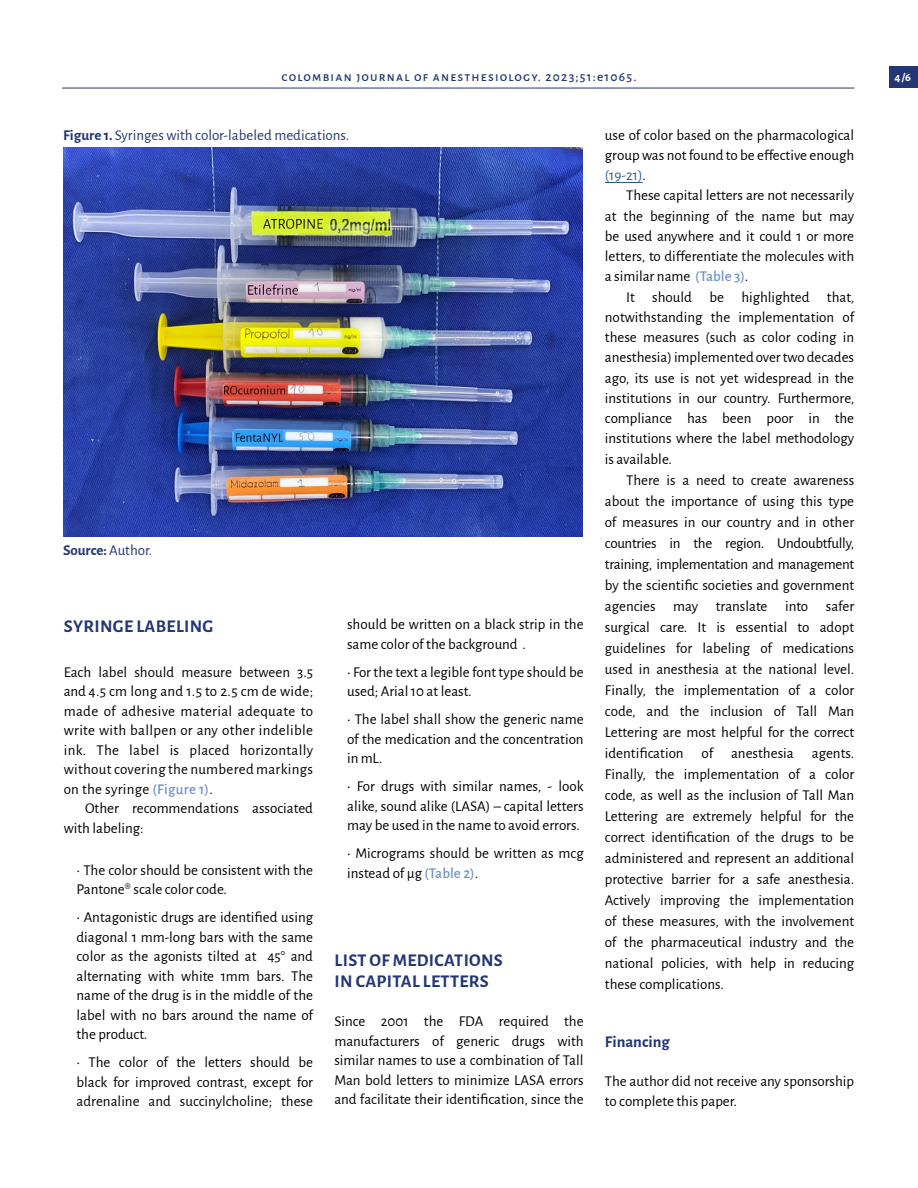
<style>
.page{position:relative;width:918px;height:1188px;background:#fff}
.page>*{position:absolute;margin:0;border:0;box-sizing:border-box;transform-origin:0 0}
.t1{font:700 18px/21px "Alegreya Sans";letter-spacing:.02em;color:#233774}
.t2{font:700 16.5px "Alegreya Sans";color:#233774}
.t3{font:15px/19.5px "Alegreya Sans";color:#000;text-align:justify}
.t4{font:15px "Alegreya Sans";color:#233774}
.t5{font:700 15px "Alegreya Sans";color:#233774}
.t6{font:500 13.5px "Alegreya Sans";letter-spacing:.09em;color:#233774}
.t7{font:700 12px "Alegreya Sans";color:#fff}
.s1{font-weight:700}
.s2{font-weight:400}
.s3{font-weight:500;color:#6d91ca}
.s4{color:#275b9b}
</style>
<div class="page">
<hr style="left:62px;top:88px;width:792px;height:1px;background:#233774">
<div style="left:889px;top:67px;width:29px;height:21px;background:#233774"></div>
<hr style="left:605px;top:182px;width:38px;height:1px;background:#275b9b">
<img style="left:64px;top:148px;width:518px;height:388px">
<p class="t6" style="left:281px;top:67px;width:357px">colombian journal of anesthesiology. 2023;51:e1065.</p>
<p class="t7" style="left:894px;top:68px;width:18px">4/6</p>
<p class="t4" style="left:63px;top:124px;width:288px"><span class="s1">Figure 1.</span> Syringes with color-labeled medications.</p>
<p class="t5" style="left:63px;top:539px;width:90px">Source: <span class="s2">Author.</span></p>
<p class="t1" style="left:64px;top:614px;width:151px">SYRINGE LABELING</p>
<p class="t3" style="left:64px;top:661px;width:251px">Each label should measure between 3.5 and 4.5 cm long and 1.5 to 2.5 cm de wide; made of adhesive material adequate to write with ballpen or any other indelible ink. The label is placed horizontally without covering the numbered markings on the syringe <span class="s3">(Figure 1)</span>.</p>
<p class="t3" style="left:64px;top:798px;width:251px;text-indent:21px">Other recommendations associated with labeling:</p>
<p class="t3" style="left:77px;top:859px;width:238px">• The color should be consistent with the<br>Pantone® scale color code.</p>
<p class="t3" style="left:77px;top:907px;width:238px">• Antagonistic drugs are identified using diagonal 1 mm-long bars with the same color as the agonists tilted at 45° and alternating with white 1mm bars. The name of the drug is in the middle of the label with no bars around the name of the product.</p>
<p class="t3" style="left:77px;top:1052px;width:238px">• The color of the letters should be black for improved contrast, except for adrenaline and succinylcholine; these</p>
<p class="t3" style="left:347px;top:614px;width:238px">should be written on a black strip in the same color of the background .</p>
<p class="t3" style="left:347px;top:661px;width:238px">• For the text a legible font type should be used; Arial 10 at least.</p>
<p class="t3" style="left:347px;top:709px;width:238px">• The label shall show the generic name of the medication and the concentration in mL.</p>
<p class="t3" style="left:347px;top:776px;width:238px">• For drugs with similar names, - look alike, sound alike (LASA) – capital letters may be used in the name to avoid errors.</p>
<p class="t3" style="left:347px;top:843px;width:238px">• Micrograms should be written as mcg instead of μg <span class="s3">(Table 2)</span>.</p>
<p class="t1" style="left:335px;top:949px;width:170px">LIST OF MEDICATIONS<br>IN CAPITAL LETTERS</p>
<p class="t3" style="left:334px;top:1011px;width:251px">Since 2001 the FDA required the manufacturers of generic drugs with similar names to use a combination of Tall Man bold letters to minimize LASA errors and facilitate their identification, since the</p>
<p class="t3" style="left:605px;top:124px;width:251px;line-height:20.2px">use of color based on the pharmacological group was not found to be effective enough <span class="s4">(19-21)</span>.</p>
<p class="t3" style="left:605px;top:185px;width:251px;line-height:20.2px;text-indent:21px">These capital letters are not necessarily at the beginning of the name but may be used anywhere and it could 1 or more letters, to differentiate the molecules with a similar name <span class="s3">(Table 3)</span>.</p>
<p class="t3" style="left:605px;top:286px;width:251px;line-height:20.2px;text-indent:21px">It should be highlighted that, notwithstanding the implementation of these measures (such as color coding in anesthesia) implemented over two decades ago, its use is not yet widespread in the institutions in our country. Furthermore, compliance has been poor in the institutions where the label methodology is available.</p>
<p class="t3" style="left:605px;top:468px;width:251px;line-height:21px;text-indent:21px">There is a need to create awareness about the importance of using this type of measures in our country and in other countries in the region. Undoubtfully, training, implementation and management by the scientific societies and government agencies may translate into safer surgical care. It is essential to adopt guidelines for labeling of medications used in anesthesia at the national level.<br>Finally, the implementation of a color code, and the inclusion of Tall Man Lettering are most helpful for the correct identification of anesthesia agents.<br>Finally, the implementation of a color code, as well as the inclusion of Tall Man Lettering are extremely helpful for the correct identification of the drugs to be administered and represent an additional protective barrier for a safe anesthesia.<br>Actively improving the implementation of these measures, with the involvement of the pharmaceutical industry and the national policies, with help in reducing these complications.</p>
<p class="t2" style="left:605px;top:1030px;width:66px">Financing</p>
<p class="t3" style="left:605px;top:1071px;width:251px">The author did not receive any sponsorship to complete this paper.</p>
</div>
